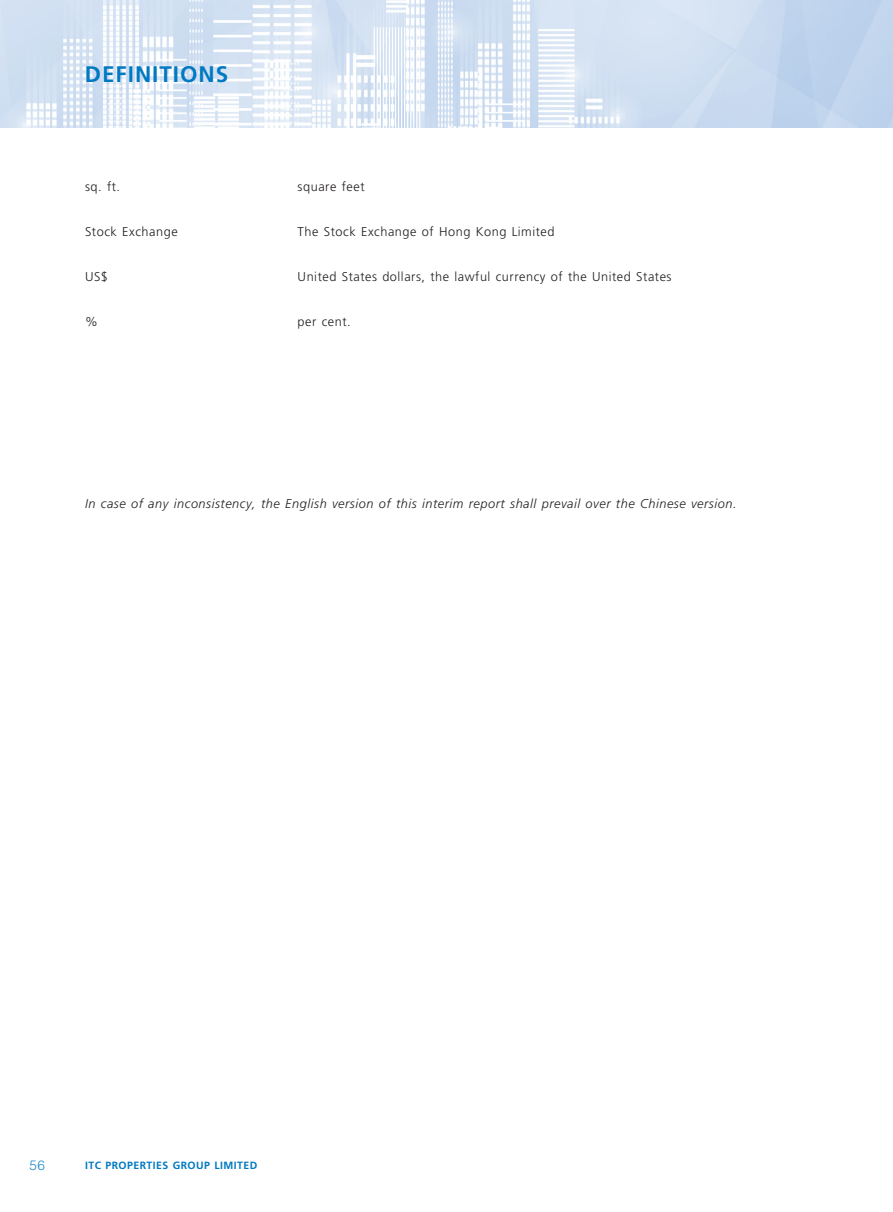
<style>
.page{position:relative;width:893px;height:1212px;background:#fff}
.page>*{position:absolute;margin:0;border:0;box-sizing:border-box;transform-origin:0 0}
.t1{font:700 22.5px "Frutiger";letter-spacing:.04em;color:#0079c2}
.t2{font:300 13.5px "Helvetica";color:#1e89ca}
.t3{font:300 12.75px "Frutiger";letter-spacing:.04em;color:#231f20}
.t4{font:italic 300 12.75px "Frutiger";letter-spacing:.04em;color:#231f20}
.t5{font:700 10.5px "Frutiger";letter-spacing:.04em;color:#0079c2}
</style>
<div class="page">
<img style="left:0;top:0;width:893px;height:128px">
<h1 class="t1" style="left:85px;top:61px;width:112px">DEFINITIONS</h1>
<p class="t3" style="left:85px;top:179px;width:37px">sq. ft.</p>
<p class="t3" style="left:298px;top:179px;width:68px">square feet</p>
<p class="t3" style="left:85px;top:224px;width:94px">Stock Exchange</p>
<p class="t3" style="left:298px;top:224px;width:258px">The Stock Exchange of Hong Kong Limited</p>
<p class="t3" style="left:85px;top:269px;width:25px">US$</p>
<p class="t3" style="left:298px;top:269px;width:375px">United States dollars, the lawful currency of the United States</p>
<p class="t3" style="left:85px;top:314px;width:14px">%</p>
<p class="t3" style="left:298px;top:314px;width:55px">per cent.</p>
<p class="t4" style="left:85px;top:496px;width:653px">In case of any inconsistency, the English version of this interim report shall prevail over the Chinese version.</p>
<p class="t2" style="left:29px;top:1156px;width:17px">56</p>
<p class="t5" style="left:85px;top:1159px;width:174px">ITC PROPERTIES GROUP LIMITE D</p>
</div>
